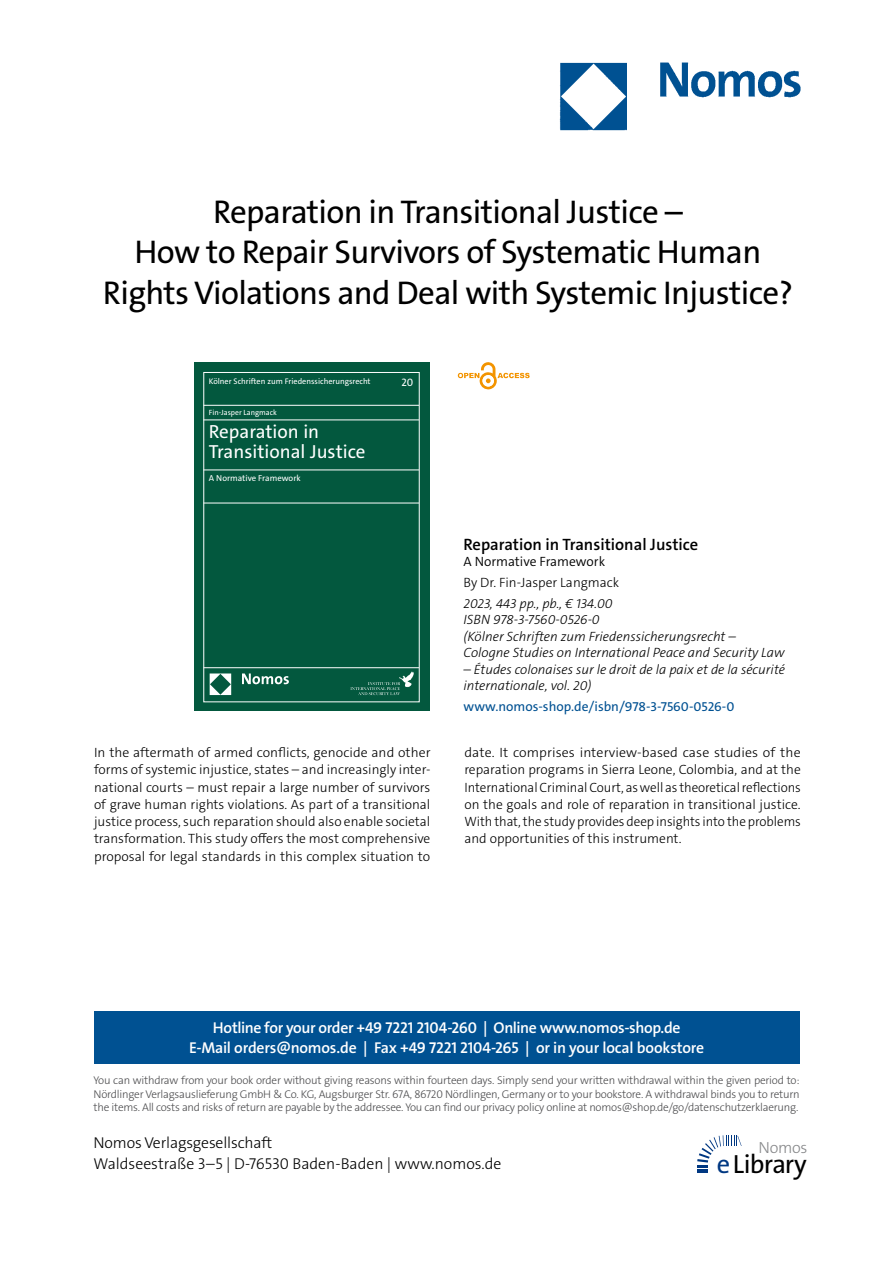
<style>
.page{position:relative;width:893px;height:1263px;background:#fff}
.page>*{position:absolute;margin:0;border:0;box-sizing:border-box;transform-origin:0 0}
.t1{font:33px/40.5px "The Sans Os F";letter-spacing:-.02em;color:#000;text-align:center}
.t2{font:26.4px "The Sans Os F";letter-spacing:-.03em;color:#000}
.t3{font:19.05px/20.1px "The Sans C5";color:#fff}
.t4{font:600 16.5px "The Sans C5";color:#000}
.t5{font:300 16.2px "The Sans Os F";letter-spacing:-.02em;color:#87888a}
.t6{font:600 15.75px/21px "The Sans Os F";letter-spacing:-.02em;color:#fff;text-align:center}
.t7{font:300 15.75px/21px "The Sans Os F";color:#000}
.t8{font:300 13.5px/17.2px "The Sans C5";color:#000;text-align:justify}
.t9{font:italic 300 13.5px/16.5px "The Sans C5";color:#000}
.t10{font:13.5px "The Sans C5";color:#005192}
.t11{font:300 13.5px "The Sans C5";color:#000}
.t12{font:300 11.25px/13.5px "The Sans Os F";letter-spacing:-.02em;color:#4b4b4d;text-align:justify}
.t13{font:10.8px "The Sans C5";color:#fff}
.t14{font:8.7px "The Sans C5";color:#fff}
.t15{font:8.1px "The Sans C5";color:#fff}
.t16{font:7.65px "The Sans C5";color:#fff}
.s1{color:#003882}
</style>
<div class="page">
<div style="left:94px;top:1011px;width:705px;height:52px;background:#005192"></div>
<svg style="left:697px;top:1135px;width:45px;height:38px"></svg>
<img style="left:559px;top:62px;width:242px;height:69px">
<div style="left:194px;top:362px;width:236px;height:349px;background:#03583e"></div>
<hr style="left:203px;top:405px;width:216px;height:1px;background:#fff">
<hr style="left:203px;top:470px;width:216px;height:1px;background:#fff">
<hr style="left:203px;top:503px;width:216px;height:1px;background:#fff">
<hr style="left:203px;top:667px;width:216px;height:1px;background:#fff">
<svg style="left:242px;top:673px;width:47px;height:11px"></svg>
<svg style="left:210px;top:673px;width:21px;height:22px"></svg>
<hr style="left:203px;top:420px;width:216px;height:1px;background:#fff">
<svg style="left:350px;top:671px;width:64px;height:24px"></svg>
<svg style="left:458px;top:362px;width:72px;height:28px"></svg>
<h1 class="t1" style="left:103px;top:194px;width:692px">Reparation in Transitional Justice –<br>How to Repair Survivors of Systematic Human<br>Rights Violations and Deal with Systemic Injustice?</h1>
<p class="t15" style="left:209px;top:376px;width:163px">Kölner Schriften zum Friedenssicherungsrecht</p>
<p class="t13" style="left:401px;top:376px;width:13px">20</p>
<p class="t16" style="left:209px;top:407px;width:70px">Fin-Jasper Langmack</p>
<h3 class="t3" style="left:209px;top:422px;width:158px">Reparation in<br>Transitional Justice</h3>
<p class="t14" style="left:209px;top:473px;width:93px">A Normative Framework</p>
<p class="t4" style="left:463px;top:534px;width:236px">Reparation in Transitional Justice</p>
<p class="t11" style="left:463px;top:553px;width:143px">A Normative Framework</p>
<p class="t8" style="left:463px;top:574px;width:157px">By Dr. Fin-Jasper Langmack</p>
<p class="t9" style="left:463px;top:595px;width:323px">2023, 443 pp., pb., € 134.00<br>ISBN 978-3-7560-0526-0<br>(Kölner Schriften zum Friedenssicherungsrecht – Cologne Studies on International Peace and Security Law</p>
<p class="t9" style="left:463px;top:661px;width:323px">– Études colonaises sur le droit de la paix et de la sécurité internationale, vol. 20)</p>
<p class="t10" style="left:463px;top:698px;width:272px">www.nomos-shop.de/isbn/978-3-7560-0526-0</p>
<p class="t8" style="left:94px;top:744px;width:338px">In the aftermath of armed conflicts, genocide and other forms of systemic injustice, states – and increasingly inter&shy;national courts – must repair a large number of survivors of grave human rights violations. As part of a transitional justice process, such reparation should also enable societal transformation. This study offers the most comprehensive proposal for legal standards in this complex situation to</p>
<p class="t8" style="left:464px;top:744px;width:338px">date. It comprises interview-based case studies of the reparation programs in Sierra Leone, Colombia, and at the International Criminal Court, as well as theoretical reflections on the goals and role of reparation in transitional justice.<br>With that, the study provides deep insights into the problems and opportunities of this instrument.</p>
<p class="t6" style="left:189px;top:1017px;width:517px">Hotline for your order +49 7221 2104-260 | Online www.nomos-shop.de<br>E-Mail orders@nomos.de | Fax +49 7221 2104-265 | or in your local bookstore</p>
<p class="t12" style="left:94px;top:1074px;width:708px">You can withdraw from your book order without giving reasons within fourteen days. Simply send your written withdrawal within the given period to:<br>Nördlinger Verlagsauslieferung GmbH &amp; Co. KG, Augsburger Str. 67A, 86720 Nördlingen, Germany or to your bookstore. A withdrawal binds you to return the items. All costs and risks of return are payable by the addressee. You can find our privacy policy online at nomos@shop.de/go/datenschutzerklaerung.</p>
<p class="t7" style="left:94px;top:1133px;width:409px">Nomos Verlagsgesellschaft<br>Waldseestraße 3–5 | D-76530 Baden-Baden | www.nomos.de</p>
<p class="t5" style="left:758px;top:1137px;width:51px">Nomos</p>
<h2 class="t2" style="left:717px;top:1153px;width:91px"><span class="s1">e</span>Library</h2>
</div>
